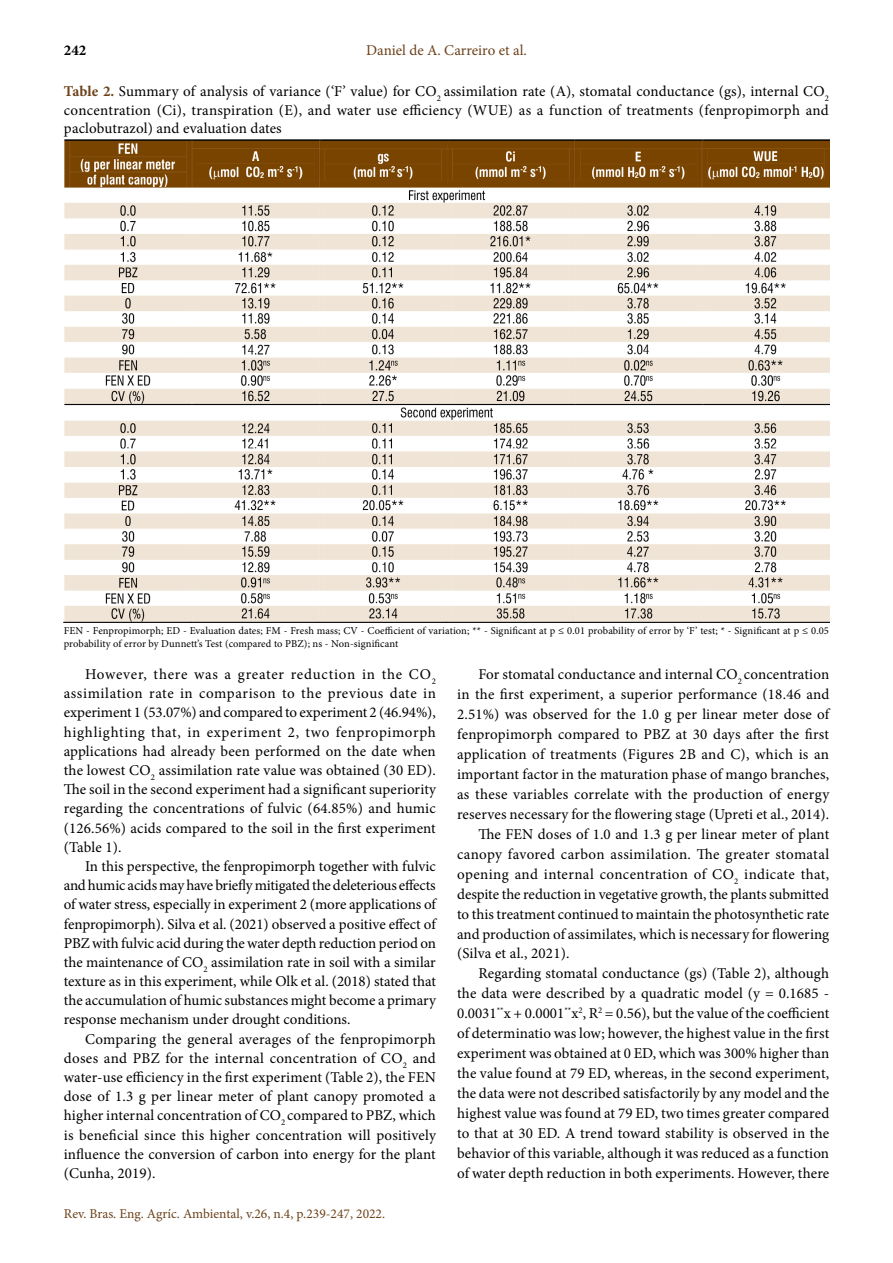
<style>
.page{position:relative;width:893px;height:1263px;background:#fff}
.page>*{position:absolute;margin:0;border:0;box-sizing:border-box;transform-origin:0 0}
.t1{font:15px/19.2px "Minion Pro";letter-spacing:.005em;color:#000;text-align:justify}
.t2{font:15px "Minion Pro";letter-spacing:.025em;color:#000}
.t3{font:15px "Minion Pro";color:#6c4119}
.t4{font:700 15px "Minion Pro";color:#000}
.t5{font:13.5px "Minion Pro";color:#6c4119}
.t6{font:10.5px/12.6px "Minion Pro";letter-spacing:.005em;color:#000}
.s1{font-weight:700;color:#6c4119}
</style>
<div class="page">
<img style="left:64px;top:140px;width:765px;height:482px">
<p class="t4" style="left:64px;top:40px;width:24px">242</p>
<p class="t3" style="left:366px;top:40px;width:162px">Daniel de A. Carreiro et al.</p>
<p class="t1" style="left:64px;top:82px;width:767px;line-height:18.8px"><span class="s1">Table 2.</span> Summary of analysis of variance (‘F’ value) for CO<sub>2</sub> assimilation rate (A), stomatal conductance (gs), internal CO<sub>2 </sub>concentration (Ci), transpiration (E), and water use efficiency (WUE) as a function of treatments (fenpropimorph and paclobutrazol) and evaluation dates</p>
<p class="t6" style="left:64px;top:625px;width:767px">FEN - Fenpropimorph; ED - Evaluation dates; FM - Fresh mass; CV - Coefficient of variation; ** - Significant at p ≤ 0.01 probability of error by ‘F’ test; * - Significant at p ≤ 0.05 probability of error by Dunnett’s Test (compared to PBZ); ns - Non-significant</p>
<p class="t1" style="left:64px;top:665px;width:374px;text-indent:21px">However, there was a greater reduction in the CO<sub>2 </sub>assimilation rate in comparison to the previous date in experiment 1 (53.07%) and compared to experiment 2 (46.94%), highlighting that, in experiment 2, two fenpropimorph applications had already been performed on the date when the lowest CO<sub>2</sub> assimilation rate value was obtained (30 ED).<br>The soil in the second experiment had a significant superiority regarding the concentrations of fulvic (64.85%) and humic (126.56%) acids compared to the soil in the first experiment (Table 1).</p>
<p class="t1" style="left:64px;top:857px;width:374px;text-indent:21px">In this perspective, the fenpropimorph together with fulvic and humic acids may have briefly mitigated the deleterious effects of water stress, especially in experiment 2 (more applications of fenpropimorph). Silva et al. (2021) observed a positive effect of PBZ with fulvic acid during the water depth reduction period on the maintenance of CO<sub>2</sub> assimilation rate in soil with a similar texture as in this experiment, while Olk et al. (2018) stated that the accumulation of humic substances might become a primary response mechanism under drought conditions.</p>
<p class="t1" style="left:64px;top:1029px;width:374px;text-indent:21px">Comparing the general averages of the fenpropimorph doses and PBZ for the internal concentration of CO<sub>2</sub> and water-use efficiency in the first experiment (Table 2), the FEN dose of 1.3 g per linear meter of plant canopy promoted a higher internal concentration of CO<sub>2</sub> compared to PBZ, which is beneficial since this higher concentration will positively influence the conversion of carbon into energy for the plant (Cunha, 2019).</p>
<p class="t1" style="left:478px;top:665px;width:352px">For stomatal conductance and internal CO<sub>2</sub> concentration</p>
<p class="t1" style="left:457px;top:685px;width:374px">in the first experiment, a superior performance (18.46 and</p>
<p class="t1" style="left:457px;top:705px;width:374px">2.51%) was observed for the 1.0 g per linear meter dose of</p>
<p class="t1" style="left:457px;top:725px;width:374px">fenpropimorph compared to PBZ at 30 days after the first</p>
<p class="t1" style="left:457px;top:745px;width:373px">application of treatments (Figures 2B and C), which is an</p>
<p class="t1" style="left:457px;top:764px;width:374px">important factor in the maturation phase of mango branches,</p>
<p class="t1" style="left:457px;top:784px;width:374px">as these variables correlate with the production of energy</p>
<p class="t1" style="left:457px;top:804px;width:374px">reserves necessary for the flowering stage (Upreti et al., 2014).</p>
<p class="t1" style="left:478px;top:824px;width:352px">The FEN doses of 1.0 and 1.3 g per linear meter of plant</p>
<p class="t1" style="left:457px;top:844px;width:374px">canopy favored carbon assimilation. The greater stomatal</p>
<p class="t2" style="left:457px;top:864px;width:374px">opening and internal concentration of CO<sub>2</sub> indicate that,</p>
<p class="t1" style="left:457px;top:884px;width:373px">despite the reduction in vegetative growth, the plants submitted</p>
<p class="t1" style="left:457px;top:904px;width:374px">to this treatment continued to maintain the photosynthetic rate</p>
<p class="t1" style="left:457px;top:924px;width:374px">and production of assimilates, which is necessary for flowering</p>
<p class="t1" style="left:457px;top:944px;width:114px">(Silva et al., 2021).</p>
<p class="t1" style="left:478px;top:964px;width:352px">Regarding stomatal conductance (gs) (Table 2), although</p>
<p class="t1" style="left:457px;top:984px;width:373px">the data were described by a quadratic model (y = 0.1685 -</p>
<p class="t1" style="left:457px;top:1004px;width:374px">0.0031<sup>**</sup>x + 0.0001<sup>**</sup>x<sup>2</sup>, R<sup>2</sup> = 0.56), but the value of the coefficient</p>
<p class="t1" style="left:457px;top:1024px;width:374px">of determinatio was low; however, the highest value in the first</p>
<p class="t1" style="left:457px;top:1044px;width:374px">experiment was obtained at 0 ED, which was 300% higher than</p>
<p class="t1" style="left:457px;top:1064px;width:374px">the value found at 79 ED, whereas, in the second experiment,</p>
<p class="t1" style="left:457px;top:1084px;width:373px">the data were not described satisfactorily by any model and the</p>
<p class="t1" style="left:457px;top:1104px;width:374px">highest value was found at 79 ED, two times greater compared</p>
<p class="t1" style="left:457px;top:1124px;width:374px">to that at 30 ED. A trend toward stability is observed in the</p>
<p class="t1" style="left:457px;top:1144px;width:373px">behavior of this variable, although it was reduced as a function</p>
<p class="t1" style="left:457px;top:1163px;width:374px">of water depth reduction in both experiments. However, there</p>
<p class="t5" style="left:64px;top:1204px;width:323px">Rev. Bras. Eng. Agríc. Ambiental, v.26, n.4, p.239-247, 2022.</p>
</div>
